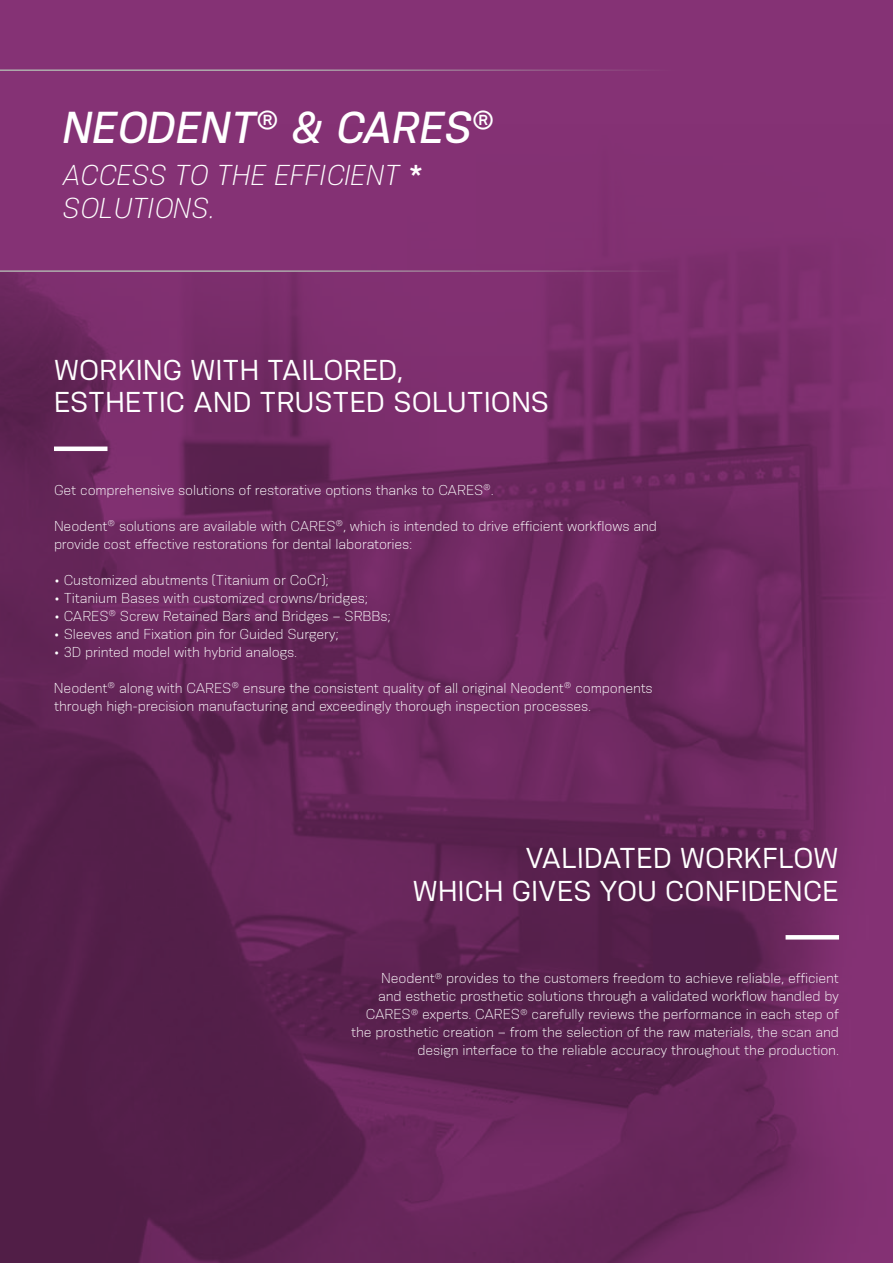
<style>
.page{position:relative;width:893px;height:1263px;background:#853275}
.page>*{position:absolute;margin:0;border:0;box-sizing:border-box;transform-origin:0 0}
.t1{font:italic 500 42px "Konsens";color:#fff}
.t2{font:27px/32.4px "Konsens";color:#fff}
.t3{font:italic 300 27px/32.4px "Konsens";color:#fff}
.t4{font:300 13.5px/18px "Konsens";letter-spacing:-.01em;color:#fff}
.s1{font-weight:500}
</style>
<div class="page">
<img style="left:0;top:260px;width:866px;height:1003px">
<div style="left:54px;top:446px;width:53px;height:5px;background:#fff"></div>
<svg style="left:786px;top:935px;width:53px;height:4px"></svg>
<svg style="left:0;top:69px;width:740px;height:203px"></svg>
<h1 class="t1" style="left:62px;top:101px;width:434px">NEODENT<sup>®</sup> &amp; CARES<sup>®</sup></h1>
<h2 class="t3" style="left:62px;top:159px;width:360px">ACCESS TO THE EFFICIENT <span class="s1">*<br></span>SOLUTIONS.</h2>
<h2 class="t2" style="left:54px;top:353px;width:497px">WORKING WITH TAILORED,<br>ESTHETIC AND TRUSTED SOLUTIONS</h2>
<p class="t4" style="left:54px;top:480px;width:441px">Get comprehensive solutions of restorative options thanks to CARES<sup>®</sup>.</p>
<p class="t4" style="left:54px;top:516px;width:604px">Neodent<sup>®</sup> solutions are available with CARES<sup>®</sup>, which is intended to drive efficient workflows and provide cost effective restorations for dental laboratories:</p>
<p class="t4" style="left:54px;top:570px;width:276px">• Customized abutments (Titanium or CoCr);</p>
<p class="t4" style="left:54px;top:588px;width:315px">• Titanium Bases with customized crowns/bridges;</p>
<p class="t4" style="left:54px;top:606px;width:338px">• CARES<sup>®</sup> Screw Retained Bars and Bridges – SRBBs;</p>
<p class="t4" style="left:54px;top:624px;width:286px">• Sleeves and Fixation pin for Guided Surgery;</p>
<p class="t4" style="left:54px;top:642px;width:245px">• 3D printed model with hybrid analogs.</p>
<p class="t4" style="left:54px;top:678px;width:600px">Neodent<sup>®</sup> along with CARES<sup>®</sup> ensure the consistent quality of all original Neodent<sup>®</sup> components through high-precision manufacturing and exceedingly thorough inspection processes.</p>
<h2 class="t2" style="left:413px;top:841px;width:428px;text-align:right">VALIDATED WORKFLOW<br>WHICH GIVES YOU CONFIDENCE</h2>
<p class="t4" style="left:351px;top:969px;width:489px;text-align:right">Neodent<sup>®</sup> provides to the customers freedom to achieve reliable, efficient<br>and esthetic prosthetic solutions through a validated workflow handled by CARES<sup>®</sup> experts. CARES<sup>®</sup> carefully reviews the performance in each step of the prosthetic creation – from the selection of the raw materials, the scan and design interface to the reliable accuracy throughout the production.</p>
</div>
